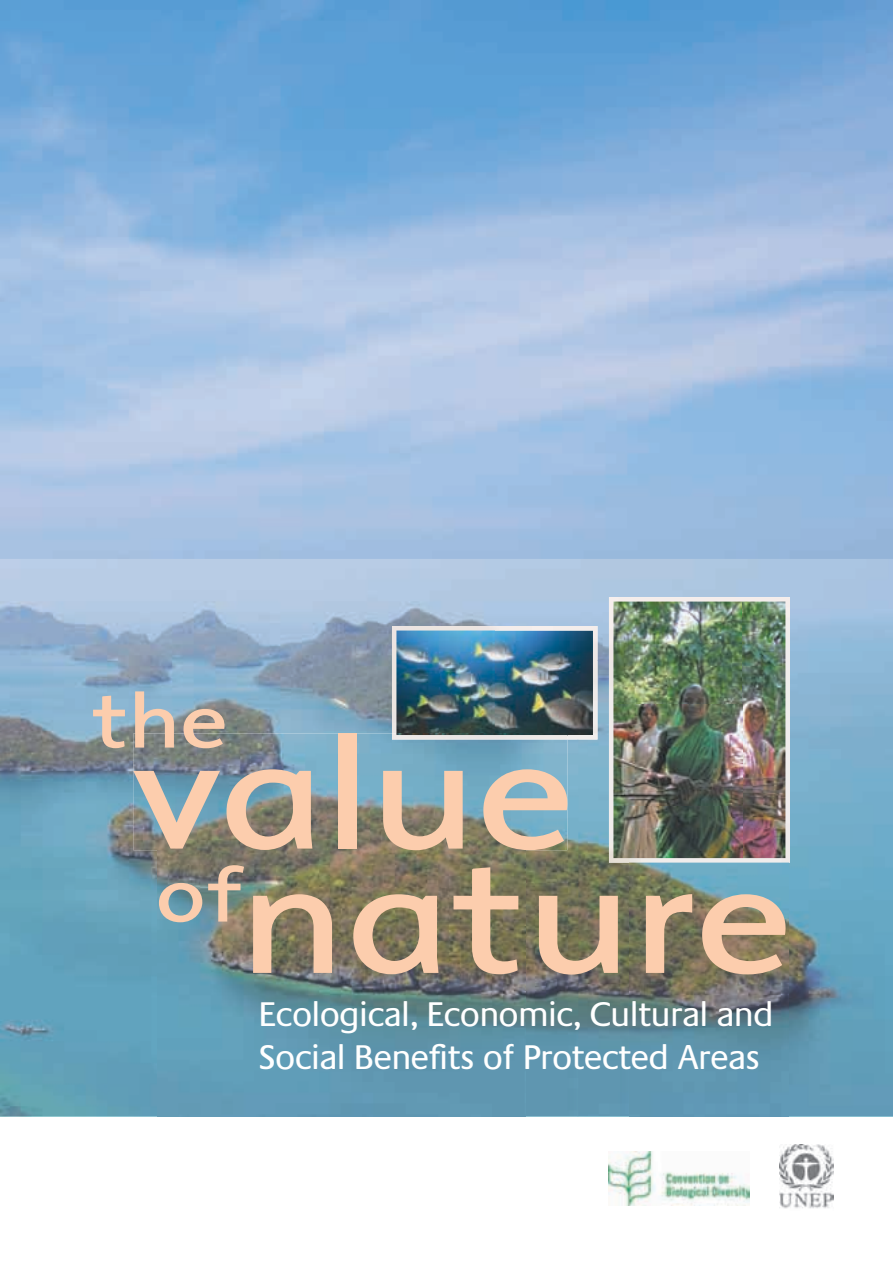
<style>
.page{position:relative;width:893px;height:1263px;background:#fff}
.page>*{position:absolute;margin:0;border:0;box-sizing:border-box;transform-origin:0 0}
.t1{font:152.7px "Malcom";color:#fccdad;scale:1.21 1}
.t2{font:151.5px "Malcom";letter-spacing:.005em;color:#fccdad;scale:1.21 1}
.t3{font:74.55px "Malcom";color:#fccdad;scale:1.21 1}
.t4{font:35.55px/42.6px "Praxis";color:#fff}
</style>
<div class="page">
<img style="left:0;top:0;width:893px;height:559px">
<img style="left:0;top:559px;width:420px;height:202px">
<img style="left:788px;top:609px;width:105px;height:507px">
<img style="left:578px;top:660px;width:52px;height:456px">
<img style="left:526px;top:739px;width:52px;height:377px">
<img style="left:0;top:761px;width:157px;height:355px">
<img style="left:157px;top:850px;width:369px;height:266px">
<img style="left:630px;top:863px;width:158px;height:253px">
<img style="left:133px;top:733px;width:434px;height:117px">
<img style="left:609px;top:597px;width:181px;height:266px">
<img style="left:392px;top:626px;width:205px;height:113px">
<img style="left:392px;top:733px;width:175px;height:6px">
<img style="left:608px;top:1151px;width:142px;height:54px">
<img style="left:779px;top:1144px;width:55px;height:65px">
<p class="t3" style="left:91px;top:675px;width:115px">the</p>
<p class="t1" style="left:133px;top:700px;width:367px">value</p>
<p class="t2" style="left:240px;top:825px;width:460px">nature</p>
<p class="t3" style="left:156px;top:849px;width:73px">of</p>
<p class="t4" style="left:259px;top:994px;width:516px">Ecological, Economic, Cultural and<br>Social Benefits of Protected Areas</p>
</div>
